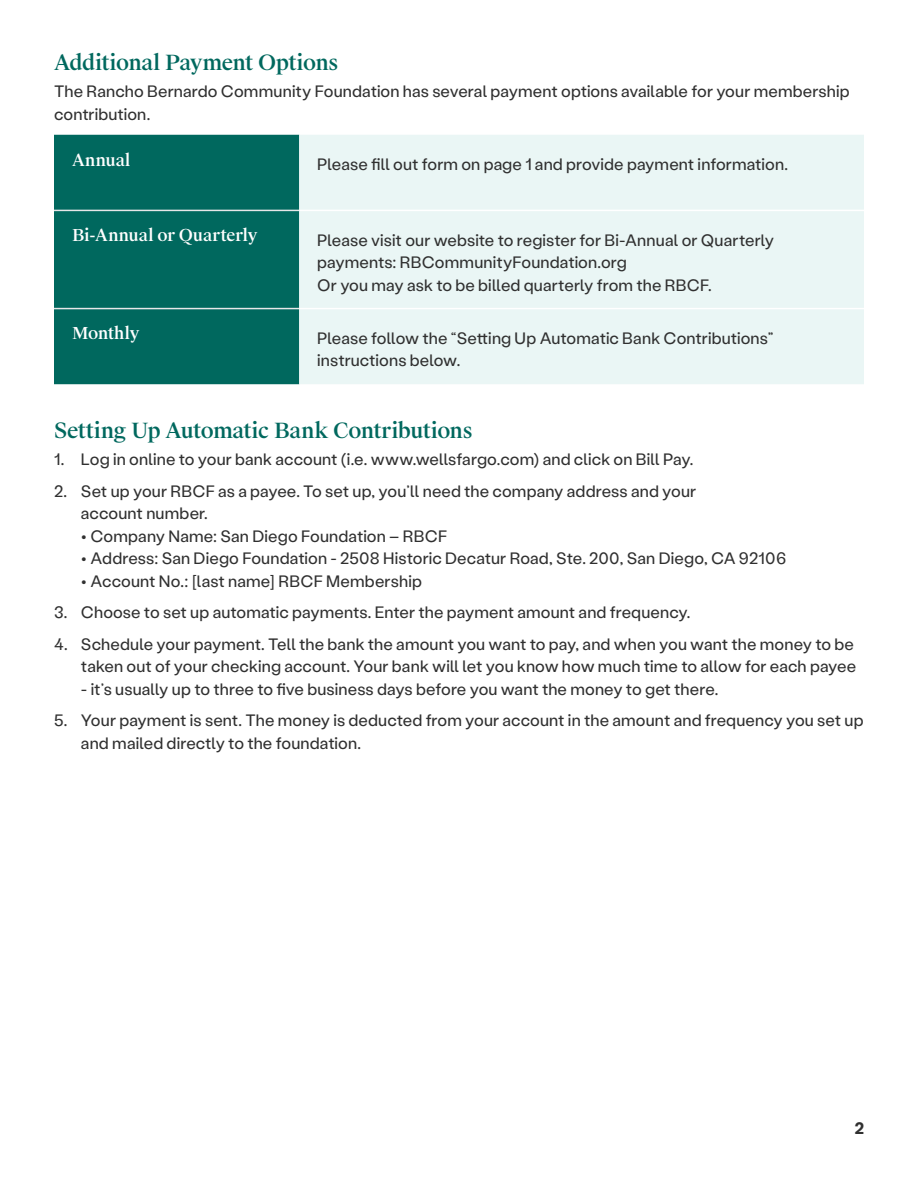
<style>
.page{position:relative;width:918px;height:1188px;background:#fff}
.page>*{position:absolute;margin:0;border:0;box-sizing:border-box;transform-origin:0 0}
.t1{font:500 21px "Suisse Works";letter-spacing:-.015em;color:#00685e}
.t2{font:16.5px/22.5px "Stabil Grotesk";letter-spacing:.005em;color:#303030}
.t3{font:500 16.5px "Suisse Works";letter-spacing:-.005em;color:#fff}
.t4{font:700 16.5px "Stabil Grotesk";color:#303030}
</style>
<div class="page">
<div style="left:54px;top:135px;width:245px;height:249px;background:#00685e"></div>
<div style="left:299px;top:135px;width:565px;height:249px;background:#eaf6f5"></div>
<hr style="left:54px;top:210px;width:245px;height:1px;background:#e6e7e8">
<hr style="left:54px;top:308px;width:245px;height:1px;background:#e6e7e8">
<hr style="left:299px;top:210px;width:565px;height:1px;background:#fff">
<hr style="left:299px;top:308px;width:565px;height:1px;background:#fff">
<p class="t1" style="left:54px;top:50px;width:286px">Additional Payment Options</p>
<p class="t2" style="left:54px;top:79px;width:797px">The Rancho Bernardo Community Foundation has several payment options available for your membership contribution.</p>
<p class="t3" style="left:72px;top:149px;width:60px">Annual</p>
<p class="t2" style="left:317px;top:152px;width:472px">Please fill out form on page 1 and provide payment information.</p>
<p class="t3" style="left:72px;top:225px;width:187px">Bi-Annual or Quarterly</p>
<p class="t2" style="left:317px;top:228px;width:459px">Please visit our website to register for Bi-Annual or Quarterly payments: RBCommunityFoundation.org<br>Or you may ask to be billed quarterly from the RBCF.</p>
<p class="t3" style="left:72px;top:323px;width:69px">Monthly</p>
<p class="t2" style="left:317px;top:326px;width:458px">Please follow the “Setting Up Automatic Bank Contributions” instructions below.</p>
<p class="t1" style="left:54px;top:418px;width:420px">Setting Up Automatic Bank Contributions</p>
<p class="t2" style="left:54px;top:447px;width:641px">1. Log in online to your bank account (i.e. www.wellsfargo.com) and click on Bill Pay.</p>
<p class="t2" style="left:81px;top:479px;width:617px;text-indent:-27px">2. Set up your RBCF as a payee. To set up, you’ll need the company address and your account number.</p>
<p class="t2" style="left:81px;top:524px;width:368px">• Company Name: San Diego Foundation – RBCF</p>
<p class="t2" style="left:81px;top:546px;width:707px">• Address: San Diego Foundation - 2508 Historic Decatur Road, Ste. 200, San Diego, CA 92106</p>
<p class="t2" style="left:81px;top:569px;width:343px">• Account No.: [last name] RBCF Membership</p>
<p class="t2" style="left:54px;top:600px;width:638px">3. Choose to set up automatic payments. Enter the payment amount and frequency.</p>
<p class="t2" style="left:54px;top:632px;width:804px;text-align:right">4. Schedule your payment. Tell the bank the amount you want to pay, and when you want the money to be taken out of your checking account. Your bank will let you know how much time to allow for each payee</p>
<p class="t2" style="left:81px;top:677px;width:639px">- it’s usually up to three to five business days before you want the money to get there.</p>
<p class="t2" style="left:81px;top:708px;width:784px;text-indent:-27px">5. Your payment is sent. The money is deducted from your account in the amount and frequency you set up and mailed directly to the foundation.</p>
<p class="t4" style="left:855px;top:1117px;width:11px">2</p>
</div>
